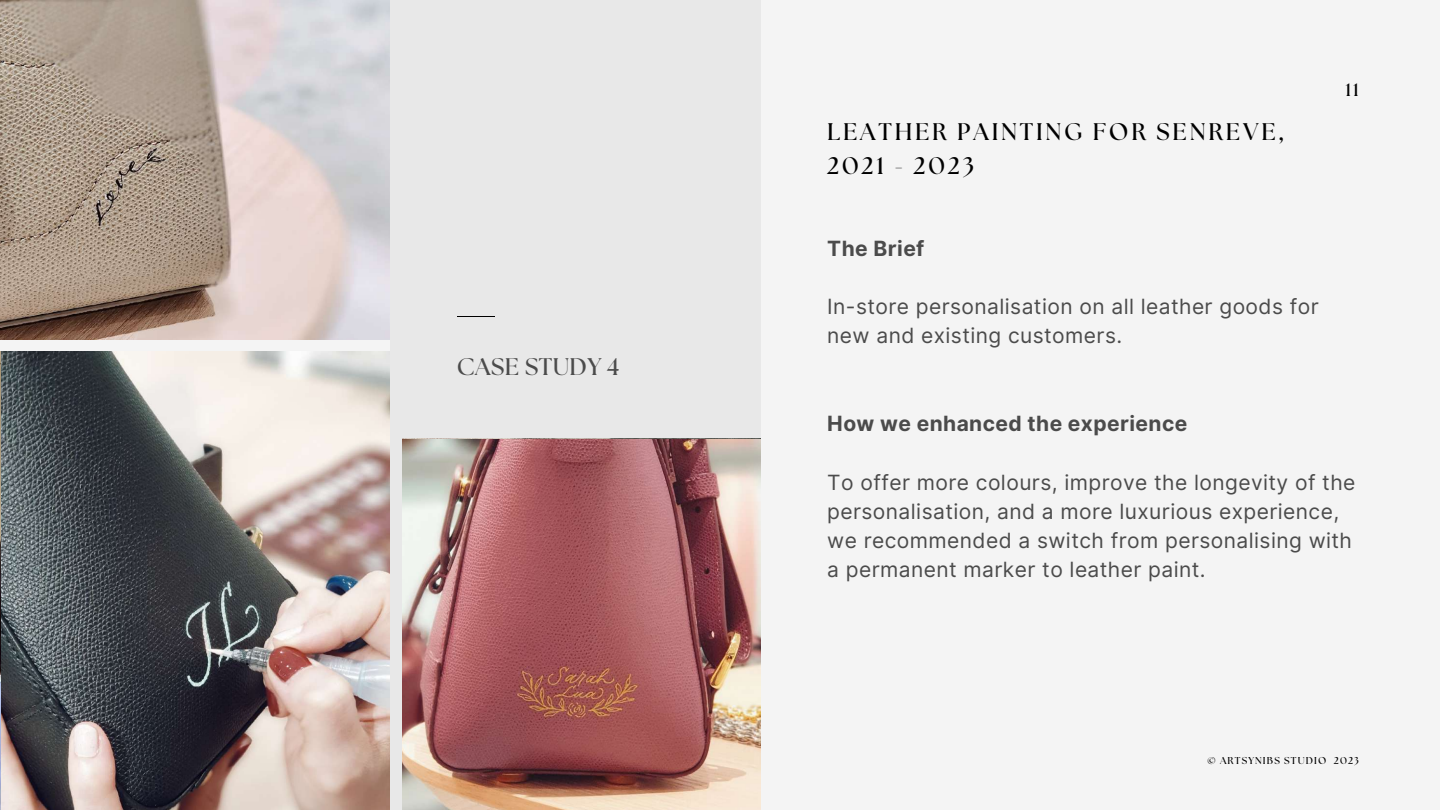
<style>
.page{position:relative;width:1440px;height:810px;background:#f4f4f4}
.page>*{position:absolute;margin:0;border:0;box-sizing:border-box;transform-origin:0 0}
.t1{font:700 24px/33.8px "The Seasons";letter-spacing:.115em;color:#000}
.t2{font:700 24px "The Seasons";letter-spacing:.02em;color:#4b4b4b}
.t3{font:21px/29.2px "Inter";letter-spacing:.02em;color:#4b4b4b}
.t4{font:700 21px "Inter";letter-spacing:.02em;color:#4b4b4b}
.t5{font:700 18px "The Seasons";color:#000}
.t6{font:700 10px "The Seasons";letter-spacing:.115em;color:#000}
</style>
<div class="page">
<div style="left:390px;top:0;width:371px;height:810px;background:#e8e8e8"></div>
<hr style="left:457px;top:316px;width:37px;height:1px;background:#000">
<img style="left:402px;top:440px;width:358px;height:370px">
<img style="left:1px;top:352px;width:389px;height:458px">
<img style="left:0;top:0;width:390px;height:340px">
<p class="t2" style="left:457px;top:355px;width:164px">CASE STUDY 4</p>
<p class="t1" style="left:827px;top:116px;width:458px">LEATHER PAINTING FOR SENREVE,<br>2021 - 2023</p>
<p class="t4" style="left:827px;top:235px;width:99px">The Brief</p>
<p class="t3" style="left:827px;top:292px;width:493px">In-store personalisation on all leather goods for new and existing customers.</p>
<p class="t5" style="left:1345px;top:82px;width:15px">11</p>
<p class="t4" style="left:827px;top:411px;width:362px">How we enhanced the experience</p>
<p class="t3" style="left:827px;top:467px;width:530px">To offer more colours, improve the longevity of the personalisation, and a more luxurious experience, we recommended a switch from personalising with a permanent marker to leather paint.</p>
<p class="t6" style="left:1208px;top:756px;width:153px">© ARTSYNIBS STUDIO 2023</p>
</div>
